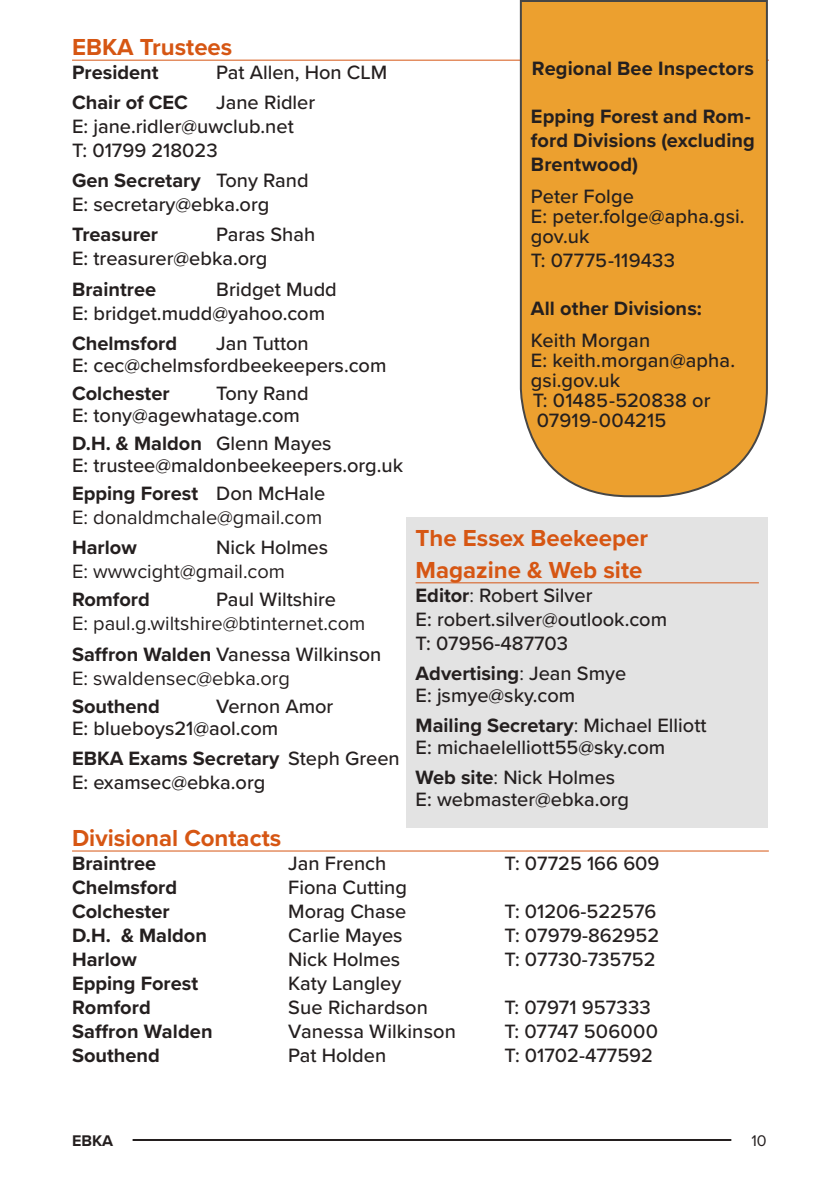
<style>
.page{position:relative;width:840px;height:1191px;background:#fff}
.page>*{position:absolute;margin:0;border:0;box-sizing:border-box;transform-origin:0 0}
.t1{font:700 24px/32px "Proxima Nova";color:#d65613}
.t2{font:500 20px/24px "Proxima Nova";color:#241f1f}
.t3{font:700 20px/24px "Proxima Nova";color:#241f1f}
.t4{font:20px/24px "Proxima Nova";color:#241f1f}
.t5{font:700 16px "Proxima Nova";color:#241f1f}
.t6{font:16px "Proxima Nova";color:#241f1f}
.s1{font-weight:700}
.s2{font-weight:500}
.s3{font-weight:400}
</style>
<div class="page">
<hr style="left:132px;top:1139px;width:599px;height:2px;background:#241f1f">
<hr style="left:72px;top:60px;width:696px;height:1px;background:#d65613">
<hr style="left:72px;top:850px;width:696px;height:1px;background:#d65613">
<svg style="left:518px;top:0;width:250px;height:498px;background:#e9a239"></svg>
<div style="left:406px;top:517px;width:361px;height:311px;background:#e3e3e3"></div>
<hr style="left:415px;top:582px;width:343px;height:1px;background:#d65613">
<p class="t1" style="left:72px;top:30px;width:162px">EBKA Trustees</p>
<p class="t3" style="left:72px;top:60px;width:88px">President</p>
<p class="t2" style="left:216px;top:60px;width:172px">Pat Allen, Hon CLM</p>
<p class="t3" style="left:72px;top:90px;width:117px">Chair of CEC</p>
<p class="t3" style="left:531px;top:56px;width:223px">Regional Bee Inspectors</p>
<p class="t3" style="left:530px;top:104px;width:225px">Epping Forest and Rom&shy;ford Divisions (excluding<br>Brentwood)</p>
<p class="t2" style="left:530px;top:185px;width:215px;line-height:20px">Peter Folge<br>E: peter.folge@apha.gsi. gov.uk</p>
<p class="t2" style="left:530px;top:247px;width:146px">T: 07775-119433</p>
<p class="t3" style="left:530px;top:296px;width:172px">All other Divisions:</p>
<p class="t2" style="left:530px;top:327px;width:121px">Keith Morgan</p>
<p class="t2" style="left:530px;top:347px;width:206px">E: keith.morgan@apha.</p>
<p class="t2" style="left:530px;top:367px;width:91px">gsi.gov.uk</p>
<p class="t2" style="left:532px;top:387px;width:179px">T: 01485-520838 or</p>
<p class="t2" style="left:536px;top:407px;width:131px">07919-004215</p>
<p class="t2" style="left:72px;top:90px;width:244px;text-indent:144px">Jane Ridler<br>E: jane.ridler@uwclub.net<br>T: 01799 218023</p>
<p class="t2" style="left:72px;top:168px;width:238px"><span class="s1">Gen Secretary</span> Tony Rand<br>E: secretary@ebka.org</p>
<p class="t3" style="left:72px;top:222px;width:87px">Treasurer</p>
<p class="t2" style="left:72px;top:222px;width:244px;text-indent:144px">Paras Shah<br>E: treasurer@ebka.org</p>
<p class="t3" style="left:72px;top:276px;width:86px">Braintree</p>
<p class="t2" style="left:72px;top:276px;width:266px;text-indent:144px">Bridget Mudd<br>E: bridget.mudd@yahoo.com</p>
<p class="t3" style="left:72px;top:330px;width:106px">Chelmsford</p>
<p class="t2" style="left:72px;top:331px;width:316px;line-height:22px;text-indent:144px">Jan Tutton<br>E: cec@chelmsfordbeekeepers.com</p>
<p class="t3" style="left:72px;top:381px;width:99px">Colchester</p>
<p class="t2" style="left:72px;top:381px;width:238px;line-height:22px;text-indent:144px">Tony Rand<br>E: tony@agewhatage.com</p>
<p class="t2" style="left:72px;top:431px;width:332px;line-height:22px"><span class="s1">D.H. &amp; Maldon</span> Glenn Mayes<br>E: trustee@maldonbeekeepers.org.uk</p>
<p class="t4" style="left:72px;top:480px;width:255px"><span class="s1">Epping Forest</span> <span class="s2">Don McHale<br></span>E: donaldmchale@gmail.com</p>
<p class="t3" style="left:72px;top:535px;width:66px">Harlow</p>
<p class="t2" style="left:216px;top:535px;width:113px">Nick Holmes</p>
<p class="t4" style="left:72px;top:559px;width:214px">E: wwwcight@gmail.com</p>
<p class="t3" style="left:72px;top:587px;width:79px">Romford</p>
<p class="t2" style="left:216px;top:587px;width:121px">Paul Wiltshire</p>
<p class="t4" style="left:72px;top:608px;width:310px;line-height:30.2px">E: paul.g.wiltshire@btinternet.com<br><span class="s1">Saffron Walden</span> <span class="s2">Vanessa Wilkinson</span></p>
<p class="t4" style="left:72px;top:665px;width:219px">E: swaldensec@ebka.org</p>
<p class="t3" style="left:72px;top:693px;width:89px">Southend</p>
<p class="t1" style="left:415px;top:521px;width:234px">The Essex Beekeeper<br>Magazine &amp; Web site</p>
<p class="t2" style="left:415px;top:582px;width:253px"><span class="s1">Editor</span><span class="s3">:</span> Robert Silver<br>E: robert.silver@outlook.com<br>T: 07956-487703</p>
<p class="t2" style="left:415px;top:661px;width:212px;line-height:22px"><span class="s1">Advertising</span><span class="s3">:</span> Jean Smye<br>E: jsmye@sky.com</p>
<p class="t2" style="left:415px;top:713px;width:292px;line-height:22px"><span class="s1">Mailing Secretary</span><span class="s3">:</span> Michael Elliott<br>E: michaelelliott55@sky.com</p>
<p class="t2" style="left:415px;top:765px;width:215px;line-height:22px"><span class="s1">Web site</span><span class="s3">:</span> Nick Holmes<br>E: webmaster@ebka.org</p>
<p class="t2" style="left:72px;top:694px;width:262px;line-height:22px;text-indent:144px">Vernon Amor<br>E: blueboys21@aol.com</p>
<p class="t2" style="left:72px;top:745px;width:329px"><span class="s1">EBKA Exams Secretary</span> Steph Green<br>E: examsec@ebka.org</p>
<p class="t1" style="left:72px;top:821px;width:210px">Divisional Contacts</p>
<p class="t3" style="left:72px;top:850px;width:86px">Braintree</p>
<p class="t2" style="left:288px;top:850px;width:99px">Jan French</p>
<p class="t2" style="left:504px;top:850px;width:156px">T: 07725 166 609</p>
<p class="t3" style="left:72px;top:874px;width:106px">Chelmsford</p>
<p class="t2" style="left:288px;top:874px;width:120px">Fiona Cutting</p>
<p class="t3" style="left:72px;top:898px;width:99px">Colchester</p>
<p class="t2" style="left:288px;top:898px;width:119px">Morag Chase</p>
<p class="t2" style="left:504px;top:898px;width:153px">T: 01206-522576</p>
<p class="t3" style="left:72px;top:922px;width:136px">D.H. &amp; Maldon</p>
<p class="t2" style="left:288px;top:922px;width:116px">Carlie Mayes</p>
<p class="t2" style="left:504px;top:922px;width:156px">T: 07979-862952</p>
<p class="t3" style="left:72px;top:946px;width:66px">Harlow</p>
<p class="t2" style="left:288px;top:946px;width:113px">Nick Holmes</p>
<p class="t2" style="left:504px;top:946px;width:152px">T: 07730-735752</p>
<p class="t3" style="left:72px;top:970px;width:127px">Epping Forest</p>
<p class="t2" style="left:288px;top:970px;width:114px">Katy Langley</p>
<p class="t3" style="left:72px;top:994px;width:80px">Romford</p>
<p class="t2" style="left:288px;top:994px;width:141px">Sue Richardson</p>
<p class="t2" style="left:504px;top:994px;width:148px">T: 07971 957333</p>
<p class="t3" style="left:72px;top:1018px;width:142px">Saffron Walden</p>
<p class="t2" style="left:288px;top:1018px;width:169px">Vanessa Wilkinson</p>
<p class="t2" style="left:504px;top:1018px;width:155px">T: 07747 506000</p>
<p class="t3" style="left:72px;top:1042px;width:89px">Southend</p>
<p class="t2" style="left:288px;top:1042px;width:99px">Pat Holden</p>
<p class="t2" style="left:504px;top:1042px;width:150px">T: 01702-477592</p>
<p class="t5" style="left:72px;top:1128px;width:43px">EBKA</p>
<p class="t6" style="left:751px;top:1128px;width:17px">10</p>
</div>
